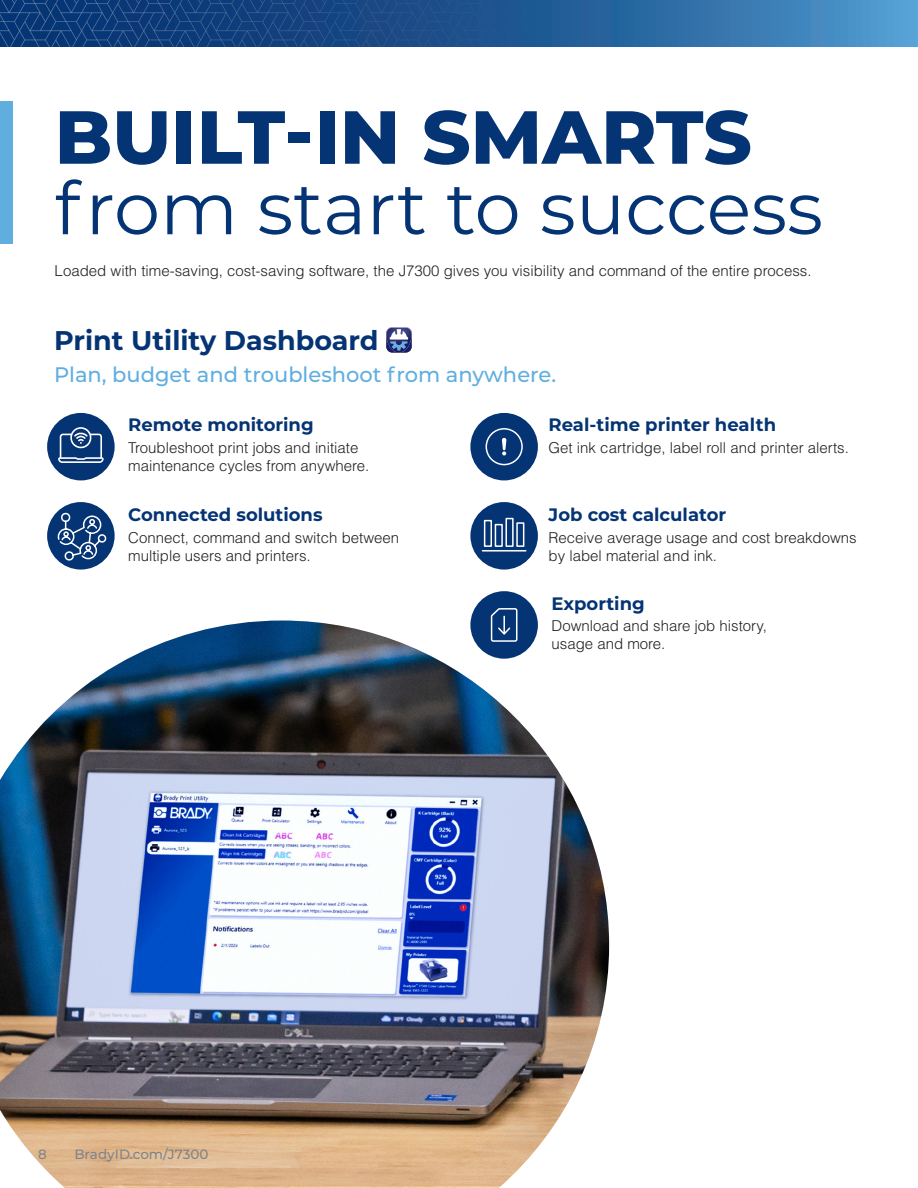
<style>
.page{position:relative;width:918px;height:1188px;background:#fff}
.page>*{position:absolute;margin:0;border:0;box-sizing:border-box;transform-origin:0 0}
.t1{font:800 75px "Montserrat";color:#053474}
.t2{font:73.5px "Montserrat";color:#053474}
.t3{font:700 27px "Montserrat";color:#053474}
.t4{font:500 21px "Montserrat";color:#60aee0}
.t5{font:700 18px "Montserrat";color:#053474}
.t6{font:300 15px/18px "Helvetica LT Std";color:#231f20}
.t7{font:500 13.5px "Montserrat";color:#80838a}
</style>
<div class="page">
<img style="left:0;top:0;width:918px;height:46px">
<div style="left:0;top:102px;width:12px;height:142px;background:#60aee0"></div>
<img style="left:0;top:621px;width:609px;height:567px">
<div style="left:47px;top:413px;width:68px;height:67px;background:#053474;border-radius:50%"></div>
<div style="left:470px;top:413px;width:68px;height:67px;background:#053474;border-radius:50%"></div>
<div style="left:47px;top:502px;width:68px;height:68px;background:#053474;border-radius:50%"></div>
<div style="left:470px;top:502px;width:68px;height:68px;background:#053474;border-radius:50%"></div>
<div style="left:470px;top:591px;width:68px;height:68px;background:#053474;border-radius:50%"></div>
<svg style="left:490px;top:608px;width:28px;height:34px"></svg>
<svg style="left:481px;top:517px;width:46px;height:35px"></svg>
<svg style="left:502px;top:438px;width:5px;height:18px"></svg>
<div style="left:486px;top:428px;width:37px;height:37px;border:2px solid #fff;border-radius:50%"></div>
<svg style="left:57px;top:511px;width:50px;height:51px"></svg>
<svg style="left:58px;top:427px;width:46px;height:36px"></svg>
<svg style="left:386px;top:327px;width:26px;height:26px"></svg>
<h1 class="t1" style="left:55px;top:82px;width:699px">BUILT-IN SMARTS</h1>
<h2 class="t2" style="left:55px;top:158px;width:770px">from start to success</h2>
<p class="t6" style="left:55px;top:261px;width:758px">Loaded with time-saving, cost-saving software, the J7300 gives you visibility and command of the entire process.</p>
<h3 class="t3" style="left:54px;top:321px;width:326px">Print Utility Dashboard</h3>
<h3 class="t4" style="left:54px;top:359px;width:504px">Plan, budget and troubleshoot from anywhere.</h3>
<p class="t5" style="left:128px;top:412px;width:187px">Remote monitoring</p>
<p class="t6" style="left:128px;top:438px;width:243px">Troubleshoot print jobs and initiate maintenance cycles from anywhere.</p>
<p class="t5" style="left:549px;top:412px;width:229px">Real-time printer health</p>
<p class="t6" style="left:549px;top:438px;width:302px">Get ink cartridge, label roll and printer alerts.</p>
<p class="t5" style="left:128px;top:502px;width:196px">Connected solutions</p>
<p class="t6" style="left:128px;top:528px;width:272px">Connect, command and switch between multiple users and printers.</p>
<p class="t5" style="left:549px;top:502px;width:179px">Job cost calculator</p>
<p class="t6" style="left:549px;top:528px;width:310px">Receive average usage and cost breakdowns by label material and ink.</p>
<p class="t5" style="left:552px;top:590px;width:95px">Exporting</p>
<p class="t6" style="left:552px;top:617px;width:217px">Download and share job history, usage and more.</p>
<p class="t7" style="left:38px;top:1145px;width:10px">8</p>
<p class="t7" style="left:74px;top:1145px;width:136px">BradyID.com/J7300</p>
</div>
